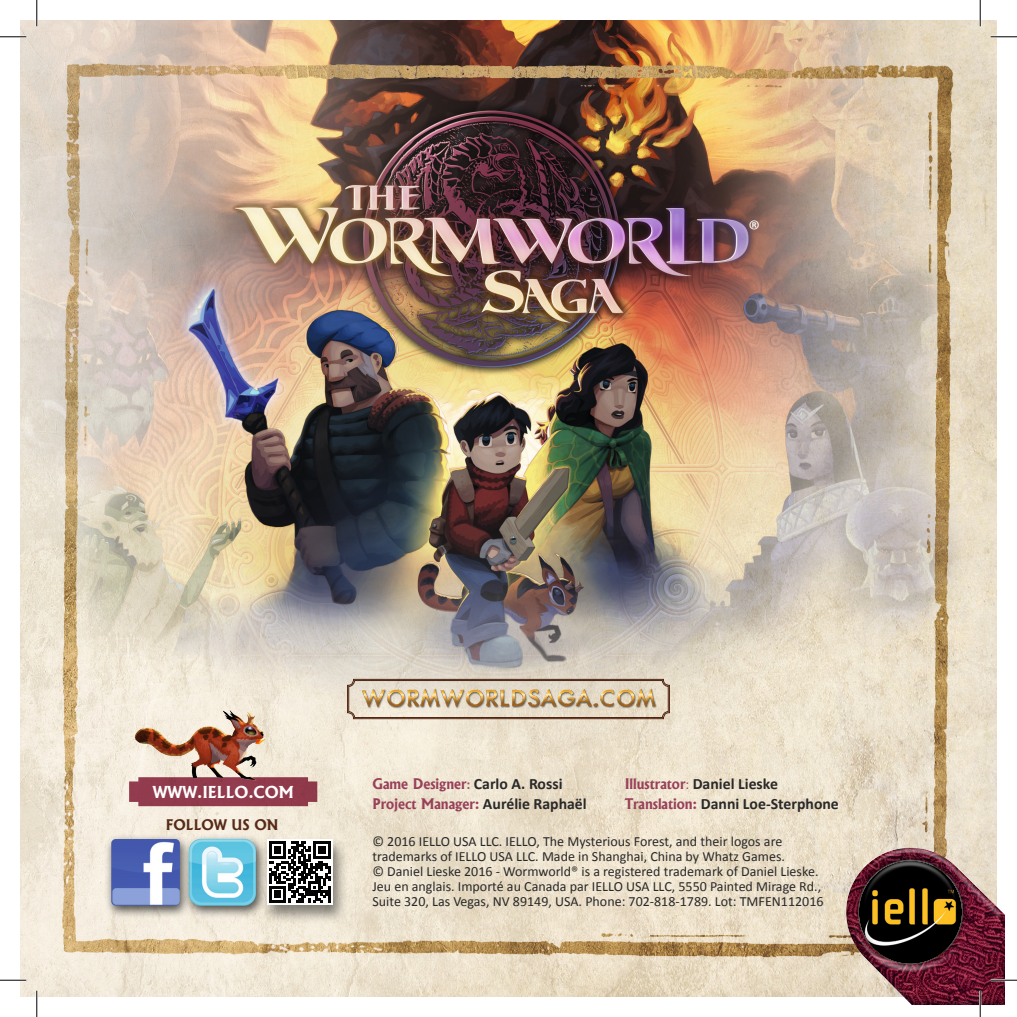
<style>
.page{position:relative;width:1017px;height:1017px;background:#fff}
.page>*{position:absolute;margin:0;border:0;box-sizing:border-box;transform-origin:0 0}
.t1{font:24.15px "Calibri";color:#fff}
.t2{font:700 15.75px "Calibri";color:#292929}
.t3{font:700 15.75px "Albertus";color:#fff}
.t4{font:14px/14.9px "Calibri";color:#292929}
.t5{font:700 14px "Albertus";color:#984059}
.t6{font:700 14px "Albertus";color:#572a17}
.s1{font-family:"Calibri";color:#9f4d62}
.s2{font-family:"Calibri";font-size:15.75px;color:#292929}
.s3{font-family:"Albertus";font-size:14px;color:#984059}
.s4{font-weight:400;font-size:14px;color:#984059}
</style>
<div class="page">
<img style="left:21px;top:21px;width:974px;height:974px">
<div style="left:104px;top:833px;width:164px;height:85px;background:#101110;opacity:.75"></div>
<img style="left:111px;top:838px;width:69px;height:67px">
<img style="left:189px;top:838px;width:67px;height:67px">
<div style="left:129px;top:776px;width:188px;height:29px;background:#913b4d"></div>
<img style="left:121px;top:696px;width:166px;height:91px">
<div style="left:843px;top:845px;width:161px;height:152px;background:#fff;opacity:.4"></div>
<div style="left:843px;top:849px;width:161px;height:155px;background:#00274a;opacity:.75"></div>
<svg style="left:346px;top:678px;width:324px;height:41px;background:#cfbca2"></svg>
<div style="left:348px;top:680px;width:320px;height:37px;border:1px solid #572a17;border-radius:6px"></div>
<div style="left:261px;top:837px;width:87px;height:87px;background:#101110;opacity:.5"></div>
<div style="left:267px;top:839px;width:65px;height:66px;background:linear-gradient(to right,#fff,#fff)"></div>
<svg style="left:269px;top:841px;width:61px;height:61px"></svg>
<hr style="left:0;top:36px;width:26px;height:2px;background:#fff">
<hr style="left:990px;top:36px;width:26px;height:2px;background:#fff">
<hr style="left:0;top:978px;width:26px;height:2px;background:#fff">
<hr style="left:990px;top:978px;width:26px;height:2px;background:#fff">
<hr style="left:36px;top:0;width:2px;height:26px;background:#fff">
<hr style="left:36px;top:990px;width:2px;height:26px;background:#fff">
<hr style="left:978px;top:0;width:2px;height:26px;background:#fff">
<hr style="left:978px;top:990px;width:2px;height:26px;background:#fff">
<svg style="left:0;top:36px;width:26px;height:1px"></svg>
<svg style="left:990px;top:36px;width:26px;height:1px"></svg>
<svg style="left:0;top:979px;width:26px;height:1px"></svg>
<svg style="left:990px;top:979px;width:26px;height:1px"></svg>
<svg style="left:36px;top:0;width:1px;height:26px"></svg>
<svg style="left:36px;top:990px;width:1px;height:26px"></svg>
<svg style="left:979px;top:0;width:1px;height:26px"></svg>
<svg style="left:979px;top:990px;width:1px;height:26px"></svg>
<h1 class="t1" style="left:748px;top:213px;width:14px">®</h1>
<p class="t3" style="left:153px;top:781px;width:141px">www.iello.com</p>
<p class="t6" style="left:166px;top:815px;width:114px">follow us on</p>
<p class="t5" style="left:372px;top:774px;width:191px">Game Designer<span class="s1">:</span> <span class="s2">Carlo A. Rossi</span></p>
<p class="t2" style="left:624px;top:773px;width:155px"><span class="s3">Illustrator</span><span class="s4">:</span> Daniel Lieske</p>
<p class="t5" style="left:372px;top:795px;width:216px">Project Manager: <span class="s2">Aurélie Raphaël</span></p>
<p class="t2" style="left:624px;top:793px;width:216px"><span class="s3">Translation:</span> Danni Loe-Sterphone</p>
<p class="t4" style="left:372px;top:833px;width:452px">© 2016 IELLO USA LLC. IELLO, The Mysterious Forest, and their logos are trademarks of IELLO USA LLC. Made in Shanghai, China by Whatz Games.<br>© Daniel Lieske 2016 - Wormworld® is a registered trademark of Daniel Lieske.<br>Jeu en anglais. Importé au Canada par IELLO USA LLC, 5550 Painted Mirage Rd., Suite 320, Las Vegas, NV 89149, USA. Phone: 702-818-1789. Lot: TMFEN112016</p>
</div>
